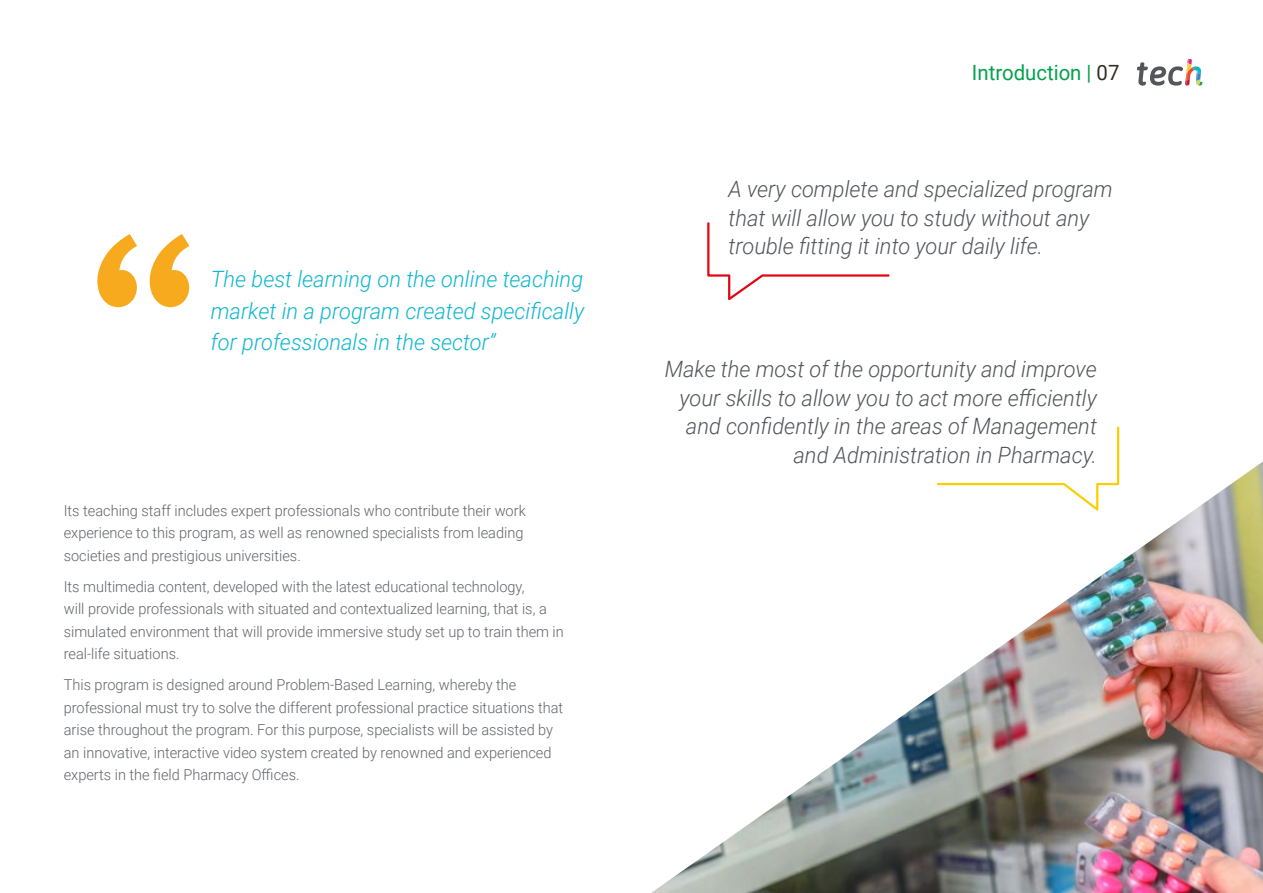
<style>
.page{position:relative;width:1263px;height:893px;background:#fff}
.page>*{position:absolute;margin:0;border:0;box-sizing:border-box;transform-origin:0 0}
.t1{font:italic 300 22.5px/28.5px "Roboto";color:#52555b;text-align:right}
.t2{font:italic 300 22.5px/31.5px "Roboto";color:#0fb6cf;text-align:justify}
.t3{font:21px "Roboto";color:#04a14d}
.t4{font:300 15px/22.5px "Roboto";color:#61646a}
.s1{color:#312e20}
</style>
<div class="page">
<svg style="left:97px;top:234px;width:92px;height:73px"></svg>
<img style="left:651px;top:461px;width:612px;height:432px">
<svg style="left:1137px;top:59px;width:65px;height:27px"></svg>
<svg style="left:935px;top:426px;width:185px;height:88px"></svg>
<svg style="left:707px;top:222px;width:183px;height:79px"></svg>
<h1 class="t2" style="left:211px;top:263px;width:375px">The best learning on the online teaching market in a program created specifically for professionals in the sector”</h1>
<p class="t4" style="left:64px;top:499px;width:463px">Its teaching staff includes expert professionals who contribute their work experience to this program, as well as renowned specialists from leading societies and prestigious universities.</p>
<p class="t4" style="left:64px;top:575px;width:502px">Its multimedia content, developed with the latest educational technology,<br>will provide professionals with situated and contextualized learning, that is, a simulated environment that will provide immersive study set up to train them in real-life situations.</p>
<p class="t4" style="left:64px;top:673px;width:501px">This program is designed around Problem-Based Learning, whereby the professional must try to solve the different professional practice situations that arise throughout the program. For this purpose, specialists will be assisted by an innovative, interactive video system created by renowned and experienced experts in the field Pharmacy Offices.</p>
<h2 class="t3" style="left:972px;top:57px;width:149px">Introduction | <span class="s1">07</span></h2>
<h1 class="t1" style="left:728px;top:174px;width:386px;text-align:left">A very complete and specialized program that will allow you to study without any trouble fitting it into your daily life.</h1>
<h1 class="t1" style="left:665px;top:354px;width:434px">Make the most of the opportunity and improve your skills to allow you to act more efficiently and confidently in the areas of Management and Administration in Pharmacy.</h1>
</div>
